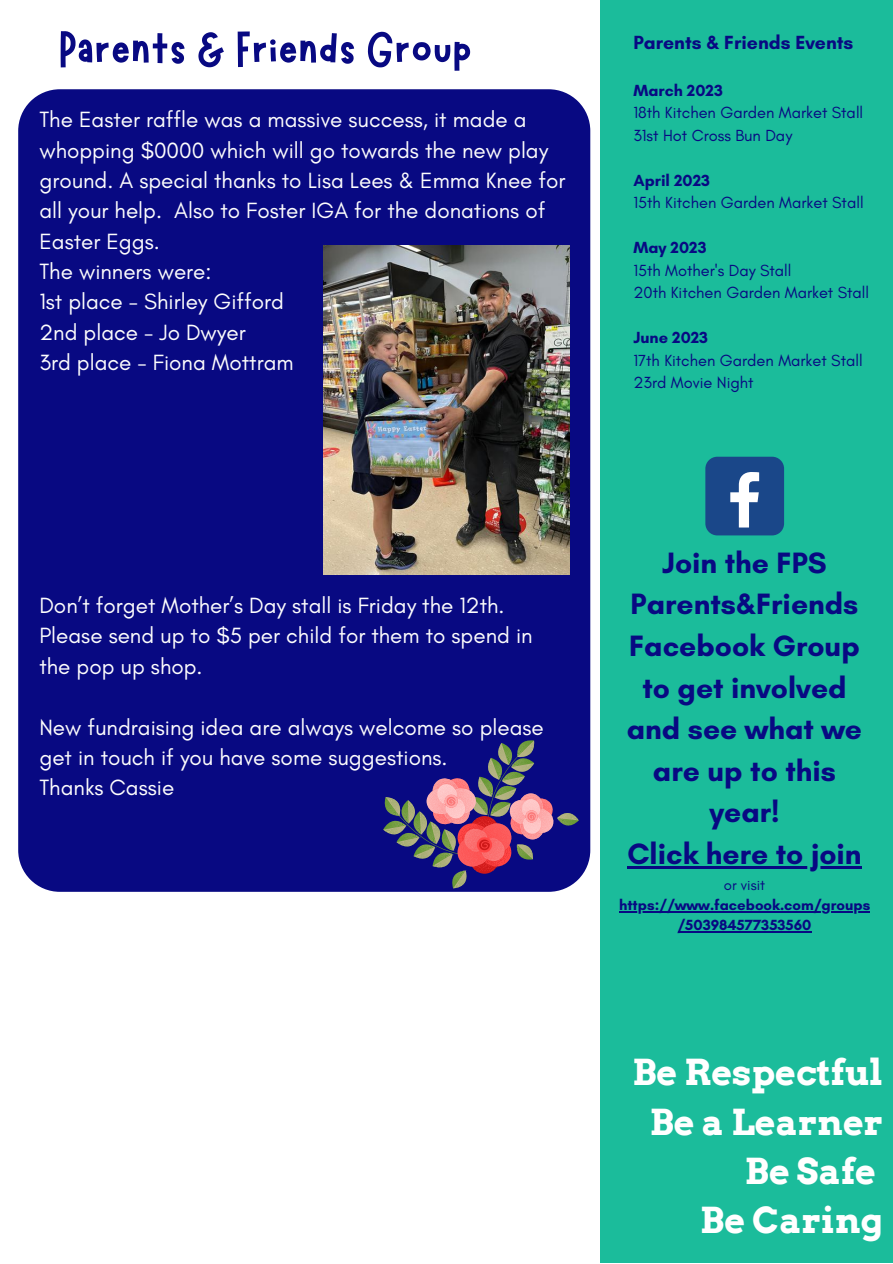
<style>
.page{position:relative;width:893px;height:1264px;background:#fff}
.page>*{position:absolute;margin:0;border:0;box-sizing:border-box;transform-origin:0 0}
.t1{font:51px "Marykate";color:#080982}
.t2{font:700 35.85px/49.2px "Arvo";color:#fff;text-align:right}
.t3{font:700 30px/41.5px "Glacial Indifference";color:#080982;text-align:center}
.t4{font:22.5px/30.3px "Glacial Indifference";color:#fdfdfd}
.t5{font:700 19.35px "Glacial Indifference";color:#080982}
.t6{font:16.35px/22.5px "Glacial Indifference";color:#080982}
.t7{font:700 16.35px "Glacial Indifference";color:#080982}
.t8{font:700 15px/20.2px "Glacial Indifference";color:#080982;text-align:center}
.t9{font:15px "Glacial Indifference";color:#080982}
</style>
<div class="page">
<div style="left:600px;top:0;width:292px;height:1262px;background:#1bbc9b"></div>
<div style="left:18px;top:89px;width:572px;height:802px;background:#080982"></div>
<div style="left:705px;top:457px;width:79px;height:78px;background:#1a4789;border-radius:12px"></div>
<svg style="left:730px;top:472px;width:29px;height:55px"></svg>
<img style="left:323px;top:246px;width:246px;height:328px">
<svg style="left:383px;top:740px;width:195px;height:148px;background:#4c397c"></svg>
<hr style="left:627px;top:866px;width:234px;height:2px;background:#080982">
<hr style="left:619px;top:911px;width:250px;height:1px;background:#080982">
<hr style="left:677px;top:931px;width:134px;height:1px;background:#080982">
<h1 class="t1" style="left:59px;top:16px;width:415px">Parents &amp; Friends Group</h1>
<p class="t4" style="left:39px;top:104px;width:527px">The Easter raffle was a massive success, it made a whopping $0000 which will go towards the new play ground. A special thanks to Lisa Lees &amp; Emma Knee for all your help. Also to Foster IGA for the donations of Easter Eggs.<br>The winners were:<br>1st place - Shirley Gifford<br>2nd place - Jo Dwyer<br>3rd place - Fiona Mottram</p>
<p class="t5" style="left:633px;top:30px;width:221px">Parents &amp; Friends Events</p>
<p class="t7" style="left:633px;top:80px;width:91px">March 2023</p>
<p class="t6" style="left:633px;top:101px;width:231px">18th Kitchen Garden Market Stall<br>31st Hot Cross Bun Day</p>
<p class="t7" style="left:633px;top:170px;width:78px">April 2023</p>
<p class="t6" style="left:633px;top:191px;width:232px">15th Kitchen Garden Market Stall</p>
<p class="t7" style="left:633px;top:238px;width:75px">May 2023</p>
<p class="t6" style="left:633px;top:259px;width:237px">15th Mother's Day Stall<br>20th Kitchen Garden Market Stall</p>
<p class="t7" style="left:633px;top:328px;width:76px">June 2023</p>
<p class="t6" style="left:633px;top:349px;width:231px">17th Kitchen Garden Market Stall<br>23rd Movie Night</p>
<p class="t4" style="left:39px;top:590px;width:494px">Don’t forget Mother’s Day stall is Friday the 12th.<br>Please send up to $5 per child for them to spend in the pop up shop.</p>
<p class="t4" style="left:39px;top:711px;width:506px">New fundraising idea are always welcome so please get in touch if you have some suggestions.<br>Thanks Cassie</p>
<h3 class="t3" style="left:626px;top:541px;width:237px">Join the FPS<br>Parents&amp;Friends<br>Facebook Group to get involved and see what we are up to this year!<br>Click here to join</h3>
<p class="t9" style="left:723px;top:875px;width:43px">or visit</p>
<p class="t8" style="left:619px;top:894px;width:253px">https://www.facebook.com/groups /503984577353560</p>
<h2 class="t2" style="left:632px;top:1047px;width:252px">Be Respectful<br>Be a Learner<br>Be Safe<br>Be Caring</h2>
</div>
